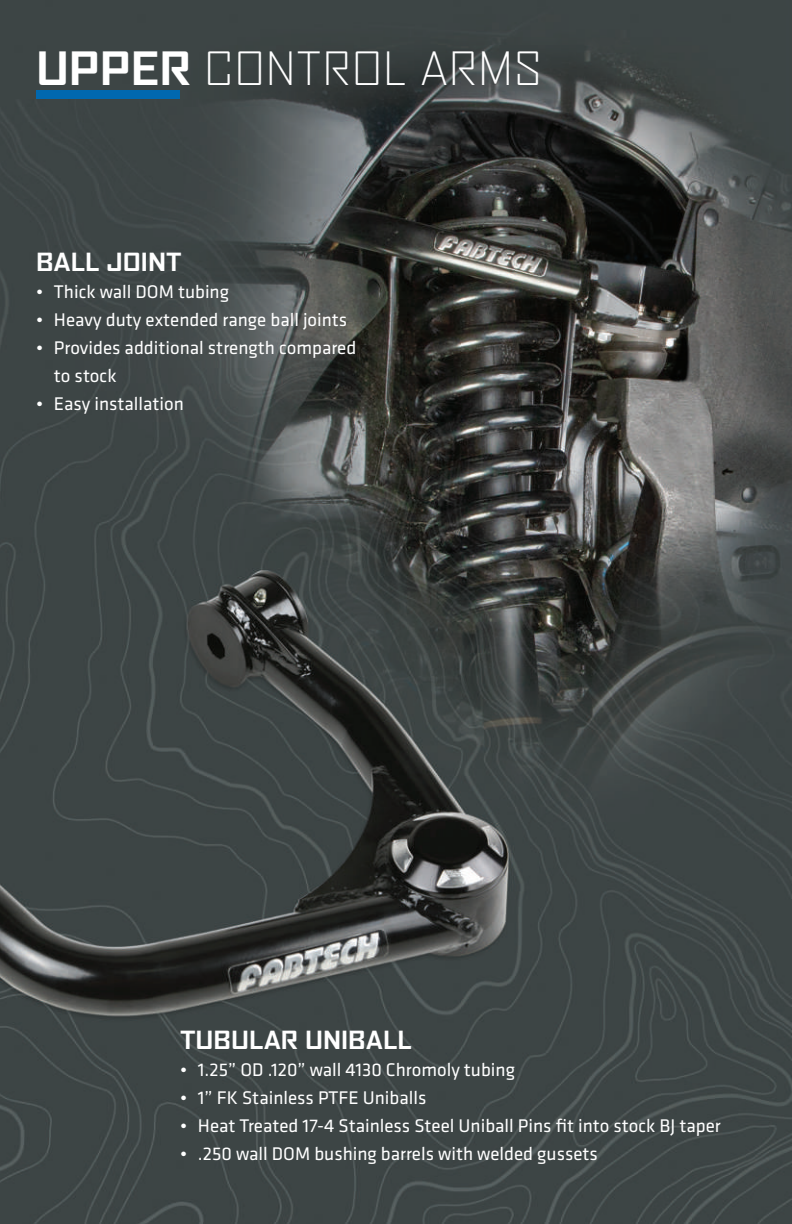
<style>
.page{position:relative;width:792px;height:1224px;background:#fff}
.page>*{position:absolute;margin:0;border:0;box-sizing:border-box;transform-origin:0 0}
.t1{font:300 expanded 44px "Agency FB";color:#fff}
.t2{font:700 expanded 24px "Agency FB";color:#fff}
.t3{font:19px/28px "Klavika";color:#fff}
.s1{font-weight:700}
</style>
<div class="page">
<img style="left:0;top:0;width:792px;height:1224px">
<div style="left:36px;top:90px;width:144px;height:9px;background:#0168af"></div>
<h1 class="t1" style="left:36px;top:43px;width:508px"><span class="s1">UPPER</span> CONTROL ARMS</h1>
<p class="t2" style="left:36px;top:248px;width:147px">BALL JOINT</p>
<p class="t3" style="left:36px;top:277px;width:195px">• Thick wall DOM tubing</p>
<p class="t3" style="left:36px;top:305px;width:313px">• Heavy duty extended range ball joints</p>
<p class="t3" style="left:54px;top:333px;width:304px;text-indent:-18px">• Provides additional strength compared to stock</p>
<p class="t3" style="left:36px;top:389px;width:149px">• Easy installation</p>
<p class="t2" style="left:180px;top:1026px;width:233px">TUBULAR UNIBALL</p>
<p class="t3" style="left:180px;top:1055px;width:337px">• 1.25” OD .120” wall 4130 Chromoly tubing</p>
<p class="t3" style="left:180px;top:1083px;width:248px">• 1” FK Stainless PTFE Uniballs</p>
<p class="t3" style="left:180px;top:1111px;width:542px">• Heat Treated 17-4 Stainless Steel Uniball Pins fit into stock BJ taper</p>
<p class="t3" style="left:180px;top:1139px;width:419px">• .250 wall DOM bushing barrels with welded gussets</p>
</div>
